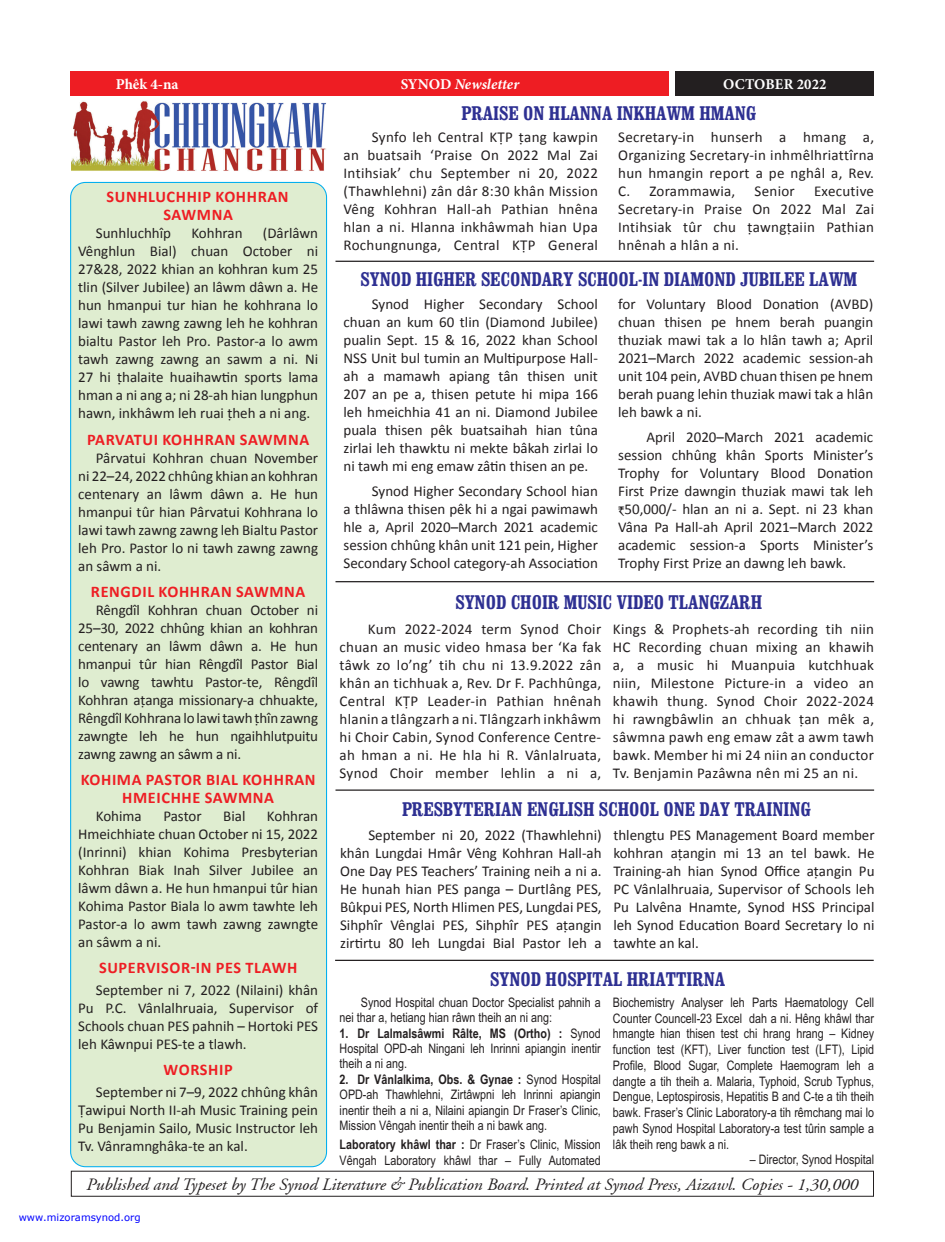
<style>
.page{position:relative;width:945px;height:1242px;background:#fff}
.page>*{position:absolute;margin:0;border:0;box-sizing:border-box;transform-origin:0 0}
.t1{font:700 20px "Mizo Synod Clarendon Cn";color:#2e3092}
.Text__Normal{font:italic 17.5px "Mizo Synod A Garamond";color:#231f20}
.t2{font:700 16.25px/17.5px "Mizo Synod Calibri";letter-spacing:.04em;color:#ee1d23;text-align:center}
.Text__Normal-2{font:15px/18px "Mizo Synod Calibri";color:#231f20;text-align:justify}
.t3{font:700 15px "Minion Pro";letter-spacing:.005em;color:#fff}
.t4{font:italic 700 15px "Minion Pro";letter-spacing:.005em;color:#fff}
.t5{font:13.12px/15.8px "Mizo Synod Arial Narrow";color:#231f20;text-align:justify}
.s1{font-style:normal}
.s2{font-weight:700}
</style>
<div class="page">
<div style="left:71px;top:71px;width:598px;height:25px;background:#ee1d23"></div>
<div style="left:676px;top:71px;width:198px;height:25px;background:#231f20"></div>
<div style="left:71px;top:1171px;width:803px;height:26px;border:1px solid #231f20"></div>
<img style="left:71px;top:101px;width:255px;height:70px">
<div style="left:71px;top:182px;width:256px;height:985px;background:#dfedd0;border-radius:15px"></div>
<hr style="left:336px;top:261px;width:538px;height:1px;background:#231f20">
<hr style="left:336px;top:581px;width:538px;height:1px;background:#231f20">
<hr style="left:336px;top:789px;width:538px;height:2px;background:#231f20">
<hr style="left:335px;top:960px;width:539px;height:1px;background:#231f20">
<p class="t3" style="left:116px;top:73px;width:64px">Phêk 4-na</p>
<p class="t4" style="left:401px;top:73px;width:120px"><span class="s1">SYNOD</span> Newsletter</p>
<p class="t3" style="left:723px;top:73px;width:105px">OCTOBER 2022</p>
<p class="t2" style="left:106px;top:187px;width:184px">SUNHLUCHHIP KOHHRAN<br>SAWMNA</p>
<p class="Text__Normal-2" style="left:96px;top:223px;width:77px">Sunhluchhîp</p>
<p class="Text__Normal-2" style="left:191px;top:223px;width:53px">Kohhran</p>
<p class="Text__Normal-2" style="left:78px;top:223px;width:242px;text-indent:185px">(Dârlâwn Vênghlun Bial) chuan October ni 27&amp;28, 2022 khian an kohhran kum 25 tlin (Silver Jubilee) an lâwm dâwn a. He hun hmanpui tur hian he kohhrana lo lawi tawh zawng zawng leh he kohhran bialtu Pastor leh Pro. Pastor-a lo awm tawh zawng zawng an sawm a ni. Ni 27 hi \halaite huaihawtin sports lama hman a ni ang a; ni 28-ah hian lungphun hawn, inkhâwm leh ruai \heh a ni ang.</p>
<p class="t2" style="left:87px;top:430px;width:224px">PARVATUI KOHHRAN SAWMNA</p>
<p class="Text__Normal-2" style="left:78px;top:448px;width:242px;text-indent:18px">Pârvatui Kohhran chuan November ni 22–24, 2022 chhûng khian an kohhran centenary an lâwm dâwn a. He hun hmanpui tûr hian Pârvatui Kohhrana lo lawi tawh zawng zawng leh Bialtu Pastor leh Pro. Pastor lo ni tawh zawng zawng an sâwm a ni.</p>
<p class="t2" style="left:91px;top:582px;width:216px">RENGDIL KOHHRAN SAWMNA</p>
<p class="Text__Normal-2" style="left:78px;top:600px;width:241px;text-indent:18px">Rêngdîl Kohhran chuan October ni 25–30, 2022 chhûng khian an kohhran centenary an lâwm dâwn a. He hun hmanpui tûr hian Rêngdîl Pastor Bial lo vawng tawhtu Pastor-te, Rêngdîl Kohhran a\anga missionary-a chhuakte, Rêngdîl Kohhrana lo lawi tawh \hîn zawng zawngte leh he hun ngaihhlutpuitu zawng zawng an sâwm a ni.</p>
<p class="t2" style="left:81px;top:770px;width:236px">KOHIMA PASTOR BIAL KOHHRAN<br>HMEICHHE SAWMNA</p>
<p class="Text__Normal-2" style="left:96px;top:806px;width:47px">Kohima</p>
<p class="Text__Normal-2" style="left:163px;top:806px;width:40px">Pastor</p>
<p class="Text__Normal-2" style="left:223px;top:806px;width:24px">Bial</p>
<p class="Text__Normal-2" style="left:78px;top:806px;width:242px;text-indent:189px">Kohhran Hmeichhiate chuan October ni 15, 2022 (Inrinni) khian Kohima Presbyterian Kohhran Biak Inah Silver Jubilee an lâwm dâwn a. He hun hmanpui tûr hian Kohima Pastor Biala lo awm tawhte leh Pastor-a lo awm tawh zawng zawngte an sâwm a ni.</p>
<p class="t2" style="left:99px;top:958px;width:200px">SUPERVISOR-IN PES TLAWH</p>
<p class="Text__Normal-2" style="left:78px;top:980px;width:241px;text-indent:18px">September ni 7, 2022 (Nilaini) khân Pu P.C. Vânlalhruaia, Supervisor of Schools chuan PES pahnih – Hortoki PES leh Kâwnpui PES-te a tlawh.</p>
<p class="t2" style="left:164px;top:1060px;width:71px">WORSHIP</p>
<p class="Text__Normal-2" style="left:78px;top:1082px;width:241px;text-indent:18px">September ni 7–9, 2022 chhûng khân |awipui North II-ah Music Training pein Pu Benjamin Sailo, Music Instructor leh Tv. Vânramnghâka-te an kal.</p>
<p class="t1" style="left:462px;top:101px;width:296px">PRAISE ON HLANNA INKHAWM HMANG</p>
<p class="Text__Normal-2" style="left:344px;top:127px;width:256px;text-indent:28px">Synfo leh Central K|P \ang kawpin an buatsaih ‘Praise On 2022 Mal Zai Intihsiak’ chu September ni 20, 2022 (Thawhlehni) zân dâr 8:30 khân Mission Vêng Kohhran Hall-ah Pathian hnêna hlan a ni. Hlanna inkhâwmah hian Upa Rochungnunga, Central K|P General</p>
<p class="Text__Normal-2" style="left:618px;top:127px;width:257px">Secretary-in hunserh a hmang a, Organizing Secretary-in inhmêlhriattîrna hun hmangin report a pe nghâl a, Rev.<br>C. Zorammawia,</p>
<p class="Text__Normal-2" style="left:618px;top:181px;width:257px;text-indent:196px">Executive Secretary-in Praise On 2022 Mal Zai Intihsiak tûr chu \awng\aiin Pathian hnênah a hlân a ni.</p>
<p class="t1" style="left:361px;top:266px;width:498px">SYNOD HIGHER SECONDARY SCHOOL-IN DIAMOND JUBILEE LAWM</p>
<p class="Text__Normal-2" style="left:755px;top:181px;width:42px">Senior</p>
<p class="Text__Normal-2" style="left:344px;top:295px;width:256px;text-indent:28px">Synod Higher Secondary School chuan an kum 60 tlin (Diamond Jubilee) pualin Sept. 15 &amp; 16, 2022 khan School NSS Unit bul tumin an Multipurpose Hall&shy;ah a mamawh apiang tân thisen unit 207 an pe a, thisen petute hi mipa 166 leh hmeichhia 41 an ni. Diamond Jubilee puala thisen pêk buatsaihah hian tûna zirlai leh thawktu ni mekte bâkah zirlai lo ni tawh mi eng emaw zâtin thisen an pe.</p>
<p class="Text__Normal-2" style="left:344px;top:482px;width:256px;text-indent:28px">Synod Higher Secondary School hian a thlâwna thisen pêk hi a ngai pawimawh hle a, April 2020–March 2021 academic session chhûng khân unit 121 pein, Higher Secondary School category-ah Association</p>
<p class="Text__Normal-2" style="left:618px;top:295px;width:257px">for Voluntary Blood Donation (AVBD) chuan thisen pe hnem berah puangin thuziak mawi tak a lo hlân tawh a; April 2021–March 2022 academic session-ah unit 104 pein, AVBD chuan thisen pe hnem berah puang lehin thuziak mawi tak a hlân leh bawk a ni.</p>
<p class="Text__Normal-2" style="left:618px;top:428px;width:257px;text-indent:28px">April 2020–March 2021 academic session chhûng khân Sports Minister’s Trophy for Voluntary Blood Donation First Prize dawngin thuziak mawi tak leh `50,000/- hlan an ni a. Sept. ni 23 khan Vâna Pa Hall-ah April 2021–March 2022 academic session-a Sports Minister’s Trophy First Prize an dawng leh bawk.</p>
<p class="t1" style="left:455px;top:590px;width:308px">SYNOD CHOIR MUSIC VIDEO TLANGZARH</p>
<p class="Text__Normal-2" style="left:340px;top:619px;width:263px;text-indent:28px">Kum 2022-2024 term Synod Choir chuan an music video hmasa ber ‘Ka fak tâwk zo lo’ng’ tih chu ni 13.9.2022 zân khân an tichhuak a, Rev. Dr F. Pachhûnga, Central K|P Leader-in Pathian hnênah hlanin a tlângzarh a ni. Tlângzarh inkhâwm hi Choir Cabin, Synod Conference Centre&shy;ah hman a ni. He hla hi R. Vânlalruata, Synod Choir member lehlin a ni a,</p>
<p class="Text__Normal-2" style="left:613px;top:619px;width:263px">Kings &amp; Prophets-ah recording tih niin HC Recording chuan mixing an khawih a, a music hi Muanpuia kutchhuak niin, Milestone Picture-in a video an khawih thung. Synod Choir 2022-2024 hi rawngbâwlin an chhuak \an mêk a, sâwmna pawh eng emaw zât a awm tawh bawk. Member hi mi 24 niin an conductor Tv. Benjamin Pazâwna nên mi 25 an ni.</p>
<p class="t1" style="left:402px;top:797px;width:410px">PRESBYTERIAN ENGLISH SCHOOL ONE DAY TRAINING</p>
<p class="Text__Normal-2" style="left:340px;top:826px;width:263px;text-indent:28px">September ni 20, 2022 (Thawhlehni) khân Lungdai Hmâr Vêng Kohhran Hall-ah One Day PES Teachers’ Training neih a ni a.<br>He hunah hian PES panga – Durtlâng PES, Bûkpui PES, North Hlimen PES, Lungdai PES, Sihphîr Vênglai PES, Sihphîr PES a\angin zirtirtu 80 leh Lungdai Bial Pastor leh a</p>
<p class="Text__Normal-2" style="left:613px;top:826px;width:263px">thlengtu PES Management Board member kohhran a\angin mi 13 an tel bawk. He Training-ah hian Synod Office a\angin Pu PC Vânlalhruaia, Supervisor of Schools leh Pu Lalvêna Hnamte, Synod HSS Principal leh Synod Education Board Secretary lo ni tawhte an kal.</p>
<p class="t1" style="left:490px;top:967px;width:236px">SYNOD HOSPITAL HRIATTIRNA</p>
<p class="t5" style="left:340px;top:994px;width:263px;line-height:15.4px;text-indent:21px">Synod Hospital chuan Doctor Specialist pahnih a nei thar a, hetiang hian râwn theih an ni ang:</p>
<p class="t5" style="left:340px;top:1025px;width:263px;line-height:15.4px"><span class="s2">1. Dr Lalmalsâwmi Râlte, MS (Ortho) :</span> Synod Hospital OPD-ah Ningani leh Inrinni apiangin inentir theih a ni ang.</p>
<p class="t5" style="left:340px;top:1071px;width:263px;line-height:15.4px"><span class="s2">2. Dr Vânlalkima, Obs. &amp; Gynae :</span> Synod Hospital OPD-ah Thawhlehni, Zirtâwpni leh Inrinni apiangin inentir theih a ni a, Nilaini apiangin Dr Fraser’s Clinic, Mission Vêngah inentir theih a ni bawk ang.</p>
<p class="t5" style="left:340px;top:1136px;width:263px"><span class="s2">Laboratory khâwl thar :</span> Dr Fraser’s Clinic, Mission<br>Vêngah Laboratory khâwl thar – Fully Automated</p>
<p class="t5" style="left:613px;top:994px;width:263px">Biochemistry Analyser leh Parts Haematology Cell Counter Councell-23 Excel dah a ni. Hêng khâwl thar hmangte hian thisen test chi hrang hrang – Kidney function test (KFT), Liver function test (LFT), Lipid Profile, Blood Sugar, Complete Haemogram leh a dangte a tih theih a. Malaria, Typhoid, Scrub Typhus, Dengue, Leptospirosis, Hepatitis B and C-te a tih theih bawk. Fraser’s Clinic Laboratory-a tih rêmchang mai lo pawh Synod Hospital Laboratory-a test tûrin sample a lâk theih reng bawk a ni.</p>
<p class="t5" style="left:750px;top:1151px;width:126px">– Director, Synod Hospital</p>
<p class="Text__Normal" style="left:87px;top:1175px;width:773px">Published and Typeset by The Synod Literature &amp; Publication Board. Printed at Synod Press, Aizawl. Copies - 1,30,000</p>
</div>
